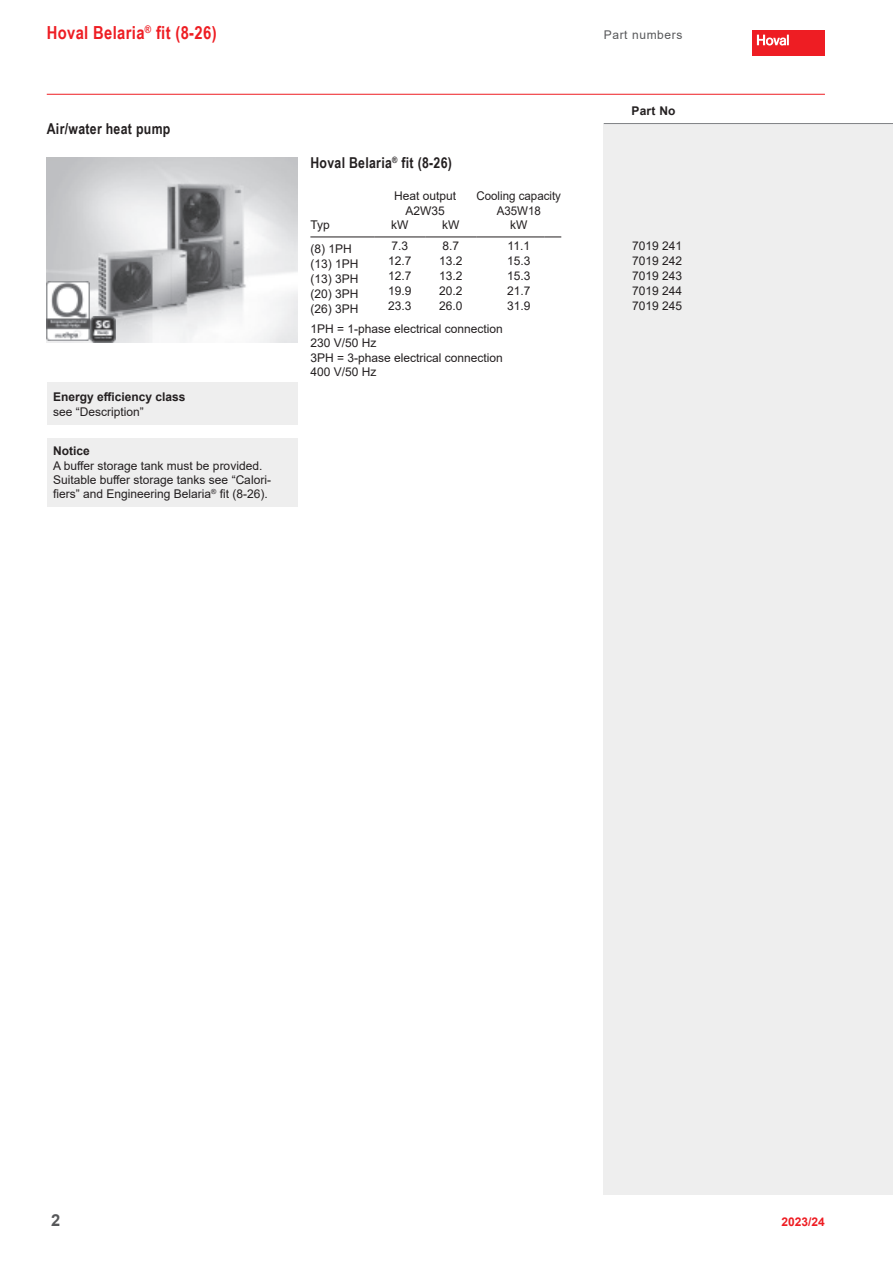
<style>
.page{position:relative;width:893px;height:1263px;background:#fff}
.page>*{position:absolute;margin:0;border:0;box-sizing:border-box;transform-origin:0 0}
.t1{font:700 18px "Arial Narrow";letter-spacing:.02em;color:#ee1d23}
.t2{font:700 16.5px "Arial";color:#57585a}
.t3{font:700 15px "Arial Narrow";letter-spacing:.02em;color:#231f20}
.t4{font:12px/14.4px "Arial";color:#231f20}
.t5{font:700 12px "Arial";color:#231f20}
.t6{font:12px/14.4px "Arial";color:#231f20;text-align:center;scale:.96 1}
.t7{font:12px "Arial";letter-spacing:.05em;color:#57585a}
.t8{font:700 12px "Arial";color:#ee1d23}
</style>
<div class="page">
<div style="left:604px;top:123px;width:289px;height:1072px;background:#eee"></div>
<hr style="left:604px;top:123px;width:289px;height:1px;background:#808285">
<div style="left:753px;top:30px;width:72px;height:26px;background:#ee1d23"></div>
<svg style="left:757px;top:35px;width:32px;height:11px"></svg>
<hr style="left:47px;top:94px;width:778px;height:1px;background:#ee1d23">
<img style="left:47px;top:157px;width:251px;height:186px">
<hr style="left:310px;top:237px;width:64px;height:1px;background:#231f20">
<hr style="left:374px;top:237px;width:51px;height:1px;background:#231f20">
<hr style="left:425px;top:237px;width:51px;height:1px;background:#231f20">
<hr style="left:476px;top:237px;width:68px;height:1px;background:#231f20">
<svg style="left:544px;top:237px;width:17px;height:1px"></svg>
<div style="left:47px;top:383px;width:251px;height:42px;background:#eee"></div>
<div style="left:47px;top:438px;width:251px;height:69px;background:#eee"></div>
<img style="left:90px;top:317px;width:26px;height:25px">
<img style="left:47px;top:282px;width:42px;height:59px">
<h1 class="t1" style="left:47px;top:19px;width:171px">Hoval Belaria<sup>®</sup> fit (8-26)</h1>
<p class="t7" style="left:604px;top:27px;width:80px">Part numbers</p>
<p class="t3" style="left:47px;top:118px;width:125px">Air/water heat pump</p>
<p class="t5" style="left:53px;top:388px;width:134px">Energy efficiency class</p>
<p class="t4" style="left:53px;top:404px;width:92px">see “Description”</p>
<p class="t5" style="left:53px;top:443px;width:38px">Notice</p>
<p class="t4" style="left:53px;top:458px;width:219px">A buffer storage tank must be provided.<br>Suitable buffer storage tanks see “Calori&shy;fiers” and Engineering Belaria<sup>®</sup> fit (8-26).</p>
<p class="t3" style="left:310px;top:152px;width:143px">Hoval Belaria<sup>®</sup> fit (8-26)</p>
<p class="t4" style="left:394px;top:189px;width:64px;text-align:center">Heat output<br>A2W35</p>
<p class="t6" style="left:476px;top:189px;width:90px">Cooling capacity<br>A35W18</p>
<p class="t4" style="left:310px;top:218px;width:21px">Typ</p>
<p class="t4" style="left:391px;top:218px;width:19px">kW</p>
<p class="t4" style="left:442px;top:218px;width:19px">kW</p>
<p class="t4" style="left:510px;top:218px;width:19px">kW</p>
<p class="t4" style="left:310px;top:242px;width:43px">(8) 1PH</p>
<p class="t4" style="left:391px;top:239px;width:18px">7.3</p>
<p class="t4" style="left:442px;top:239px;width:18px">8.7</p>
<p class="t4" style="left:508px;top:239px;width:24px">11.1</p>
<p class="t4" style="left:310px;top:257px;width:50px">(13) 1PH</p>
<p class="t4" style="left:388px;top:254px;width:25px">12.7</p>
<p class="t4" style="left:439px;top:254px;width:25px">13.2</p>
<p class="t4" style="left:507px;top:254px;width:25px">15.3</p>
<p class="t4" style="left:310px;top:272px;width:50px">(13) 3PH</p>
<p class="t4" style="left:388px;top:269px;width:25px">12.7</p>
<p class="t4" style="left:439px;top:269px;width:25px">13.2</p>
<p class="t4" style="left:507px;top:269px;width:25px">15.3</p>
<p class="t4" style="left:310px;top:287px;width:50px">(20) 3PH</p>
<p class="t4" style="left:388px;top:284px;width:25px">19.9</p>
<p class="t4" style="left:439px;top:284px;width:25px">20.2</p>
<p class="t4" style="left:507px;top:284px;width:25px">21.7</p>
<p class="t4" style="left:310px;top:302px;width:50px">(26) 3PH</p>
<p class="t4" style="left:388px;top:299px;width:25px">23.3</p>
<p class="t4" style="left:439px;top:299px;width:25px">26.0</p>
<p class="t4" style="left:507px;top:299px;width:25px">31.9</p>
<p class="t4" style="left:310px;top:321px;width:194px">1PH = 1-phase electrical connection<br>230 V/50 Hz<br>3PH = 3-phase electrical connection<br>400 V/50 Hz</p>
<p class="t5" style="left:631px;top:102px;width:46px">Part No</p>
<p class="t4" style="left:632px;top:239px;width:52px;line-height:14.9px">7019 241<br>7019 242</p>
<p class="t4" style="left:632px;top:298px;width:52px">7019 245</p>
<p class="t4" style="left:632px;top:269px;width:52px">7019 243</p>
<p class="t4" style="left:632px;top:284px;width:52px">7019 244</p>
<h2 class="t2" style="left:51px;top:1208px;width:11px">2</h2>
<p class="t8" style="left:782px;top:1213px;width:45px">2023/24</p>
</div>
